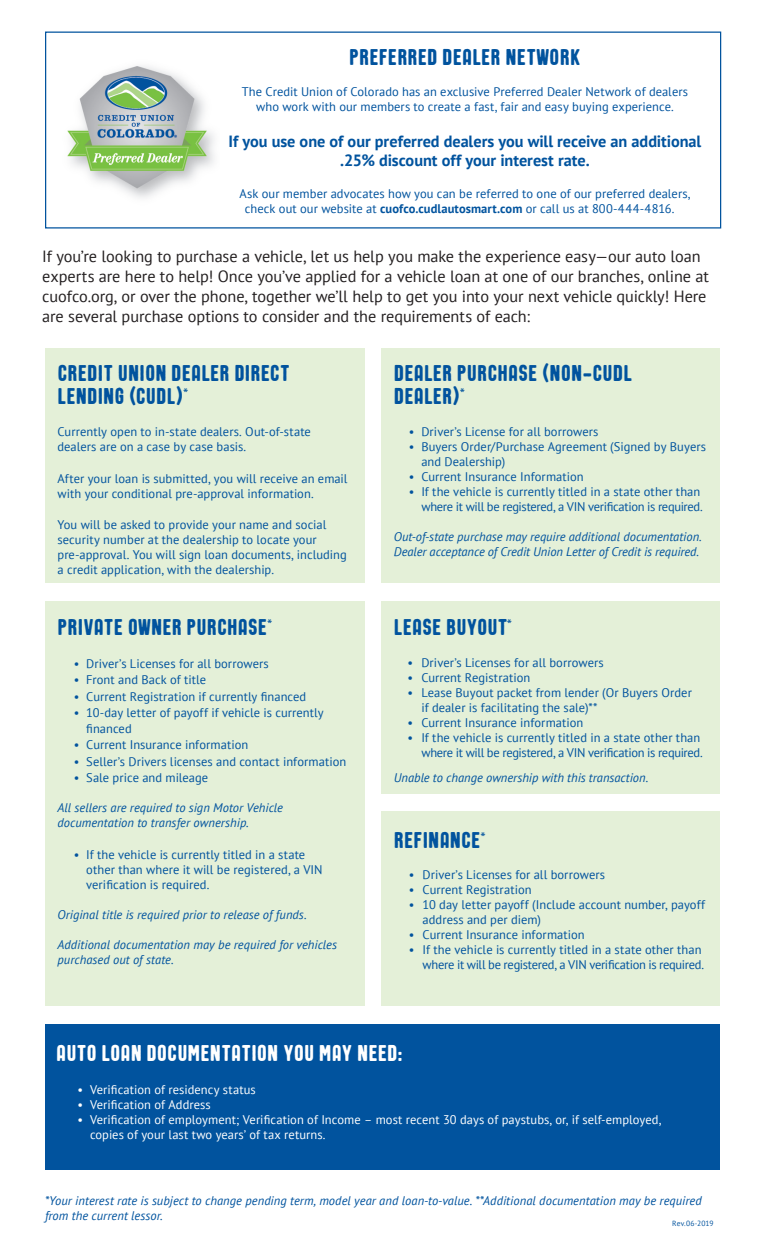
<style>
.page{position:relative;width:765px;height:1260px;background:#fff}
.page>*{position:absolute;margin:0;border:0;box-sizing:border-box;transform-origin:0 0}
.Paragraph_Style_1{font:22.5px/22.5px "Aviator Sans";color:#01539e}
.t1{font:22.5px "Aviator Sans";color:#fff}
.t2{font:16.25px/20px "PT Sans";letter-spacing:-.005em;color:#231f20}
.Paragraph_Style_1-2{font:700 16.25px/18.8px "PT Sans";color:#01539e;text-align:center}
.Paragraph_Style_1-3{font:12.5px/15px "PT Sans";letter-spacing:.005em;color:#01539e}
.Paragraph_Style_1-4{font:italic 12.5px/15px "PT Sans";color:#01539e}
.Paragraph_Style_1-5{font:12.5px/15px "PT Sans";letter-spacing:-.015em;color:#01539e;text-align:right}
.t3{font:12.5px/15px "PT Sans";letter-spacing:.005em;color:#fff}
.Paragraph_Style_1-6{font:7.5px "PT Sans";letter-spacing:.015em;color:#01539e}
.s1{font-weight:700}
</style>
<div class="page">
<div style="left:381px;top:348px;width:339px;height:235px;background:#e4f0d8"></div>
<div style="left:381px;top:601px;width:339px;height:193px;background:#e4f0d8"></div>
<div style="left:381px;top:811px;width:339px;height:195px;background:#e4f0d8"></div>
<div style="left:45px;top:348px;width:320px;height:235px;background:#e4f0d8"></div>
<div style="left:45px;top:601px;width:320px;height:405px;background:#e4f0d8"></div>
<div style="left:45px;top:1025px;width:675px;height:145px;background:#01539e"></div>
<img style="left:67px;top:66px;width:147px;height:132px">
<div style="left:45px;top:32px;width:676px;height:197px;border:1px solid #01539e"></div>
<p class="Paragraph_Style_1" style="left:349px;top:45px;width:233px">PREFERRED DEALER NETWORK</p>
<p class="Paragraph_Style_1-3" style="left:242px;top:84px;width:448px;text-align:center">The Credit Union of Colorado has an exclusive Preferred Dealer Network of dealers who work with our members to create a fast, fair and easy buying experience.</p>
<p class="Paragraph_Style_1-2" style="left:229px;top:132px;width:474px">If you use one of our preferred dealers you will receive an additional .25% discount off your interest rate.</p>
<p class="Paragraph_Style_1-3" style="left:245px;top:185px;width:447px;text-indent:-5px">Ask our member advocates how you can be referred to one of our preferred dealers, check out our website at <span class="s1">cuofco.cudlautosmart.com</span> or call us at 800-444-4816.</p>
<p class="t2" style="left:42px;top:246px;width:668px">If you’re looking to purchase a vehicle, let us help you make the experience easy—our auto loan experts are here to help! Once you’ve applied for a vehicle loan at one of our branches, online at cuofco.org, or over the phone, together we’ll help to get you into your next vehicle quickly! Here are several purchase options to consider and the requirements of each:</p>
<p class="Paragraph_Style_1" style="left:58px;top:362px;width:234px">CREDIT UNION DEALER DIRECT<br>LENDING (CUDL)<sup>*</sup></p>
<p class="Paragraph_Style_1-3" style="left:58px;top:424px;width:255px">Currently open to in-state dealers. Out-of-state dealers are on a case by case basis.</p>
<p class="Paragraph_Style_1-3" style="left:58px;top:470px;width:292px">After your loan is submitted, you will receive an email with your conditional pre-approval information.</p>
<p class="Paragraph_Style_1-3" style="left:58px;top:517px;width:291px">You will be asked to provide your name and social security number at the dealership to locate your pre-approval. You will sign loan documents, including a credit application, with the dealership.</p>
<p class="Paragraph_Style_1" style="left:394px;top:362px;width:240px">DEALER PURCHASE (NON-CUDL<br>DEALER)<sup>*</sup></p>
<p class="Paragraph_Style_1-3" style="left:409px;top:424px;width:191px">• Driver’s License for all borrowers</p>
<p class="Paragraph_Style_1-3" style="left:421px;top:439px;width:286px;text-indent:-12px">• Buyers Order/Purchase Agreement (Signed by Buyers and Dealership)</p>
<p class="Paragraph_Style_1-3" style="left:409px;top:469px;width:176px">• Current Insurance Information</p>
<p class="Paragraph_Style_1-5" style="left:409px;top:484px;width:295px">• If the vehicle is currently titled in a state other than where it will be registered, a VIN verification is required.</p>
<p class="Paragraph_Style_1-4" style="left:394px;top:529px;width:309px">Out-of-state purchase may require additional documentation.<br>Dealer acceptance of Credit Union Letter of Credit is required.</p>
<p class="Paragraph_Style_1" style="left:58px;top:616px;width:216px">PRIVATE OWNER PURCHASE<sup>*</sup></p>
<p class="Paragraph_Style_1-3" style="left:74px;top:656px;width:197px">• Driver’s Licenses for all borrowers</p>
<p class="Paragraph_Style_1-3" style="left:74px;top:672px;width:134px">• Front and Back of title</p>
<p class="Paragraph_Style_1-3" style="left:74px;top:688px;width:234px">• Current Registration if currently financed</p>
<p class="Paragraph_Style_1-3" style="left:86px;top:704px;width:239px;line-height:16.2px;text-indent:-12px">• 10-day letter of payoff if vehicle is currently financed</p>
<p class="Paragraph_Style_1-3" style="left:74px;top:737px;width:176px">• Current Insurance information</p>
<p class="Paragraph_Style_1-3" style="left:74px;top:753px;width:274px">• Seller’s Drivers licenses and contact information</p>
<p class="Paragraph_Style_1-3" style="left:74px;top:770px;width:136px">• Sale price and mileage</p>
<p class="Paragraph_Style_1-4" style="left:58px;top:800px;width:227px">All sellers are required to sign Motor Vehicle documentation to transfer ownership.</p>
<p class="Paragraph_Style_1-3" style="left:86px;top:847px;width:238px;text-indent:-12px">• If the vehicle is currently titled in a state other than where it will be registered, a VIN verification is required.</p>
<p class="Paragraph_Style_1-4" style="left:58px;top:907px;width:251px">Original title is required prior to release of funds.</p>
<p class="Paragraph_Style_1-4" style="left:58px;top:937px;width:281px">Additional documentation may be required for vehicles purchased out of state.</p>
<p class="Paragraph_Style_1" style="left:394px;top:616px;width:120px">LEASE BUYOUT<sup>*</sup></p>
<p class="Paragraph_Style_1-3" style="left:408px;top:655px;width:198px">• Driver’s Licenses for all borrowers</p>
<p class="Paragraph_Style_1-3" style="left:408px;top:670px;width:124px">• Current Registration</p>
<p class="Paragraph_Style_1-3" style="left:421px;top:685px;width:272px;text-indent:-14px">• Lease Buyout packet from lender (Or Buyers Order if dealer is facilitating the sale)**</p>
<p class="Paragraph_Style_1-3" style="left:408px;top:715px;width:177px">• Current Insurance information</p>
<p class="Paragraph_Style_1-5" style="left:408px;top:730px;width:297px">• If the vehicle is currently titled in a state other than where it will be registered, a VIN verification is required.</p>
<p class="Paragraph_Style_1-4" style="left:394px;top:770px;width:256px">Unable to change ownership with this transaction.</p>
<p class="Paragraph_Style_1" style="left:394px;top:828px;width:93px">REFINANCE<sup>*</sup></p>
<p class="Paragraph_Style_1-3" style="left:409px;top:867px;width:198px">• Driver’s Licenses for all borrowers</p>
<p class="Paragraph_Style_1-3" style="left:409px;top:882px;width:124px">• Current Registration</p>
<p class="Paragraph_Style_1-3" style="left:423px;top:897px;width:284px;text-indent:-14px">• 10 day letter payoff (Include account number, payoff address and per diem)</p>
<p class="Paragraph_Style_1-3" style="left:409px;top:927px;width:177px">• Current Insurance information</p>
<p class="Paragraph_Style_1-5" style="left:409px;top:942px;width:297px">• If the vehicle is currently titled in a state other than where it will be registered, a VIN verification is required.</p>
<p class="t1" style="left:56px;top:1040px;width:348px">AUTO LOAN DOCUMENTATION YOU MAY NEED:</p>
<p class="t3" style="left:78px;top:1082px;width:180px">• Verification of residency status</p>
<p class="t3" style="left:78px;top:1097px;width:135px">• Verification of Address</p>
<p class="t3" style="left:90px;top:1112px;width:573px;text-indent:-12px">• Verification of employment; Verification of Income – most recent 30 days of paystubs, or, if self-employed, copies of your last two years’ of tax returns.</p>
<p class="Paragraph_Style_1-4" style="left:45px;top:1193px;width:658px">*Your interest rate is subject to change pending term, model year and loan-to-value. **Additional documentation may be required from the current lessor.</p>
<p class="Paragraph_Style_1-6" style="left:672px;top:1219px;width:43px">Rev.06-2019</p>
</div>
